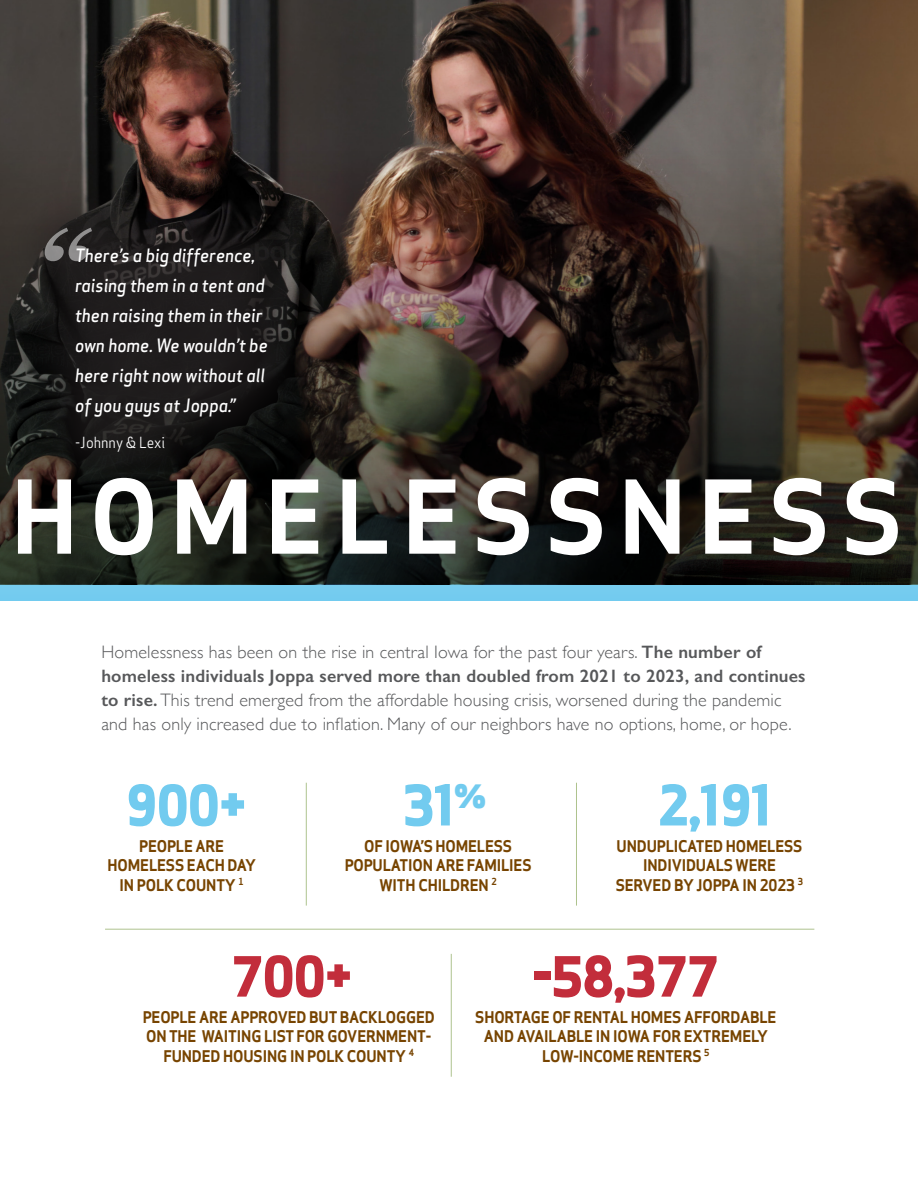
<style>
.page{position:relative;width:918px;height:1188px;background:#fff}
.page>*{position:absolute;margin:0;border:0;box-sizing:border-box;transform-origin:0 0}
.t1{font:700 99px "Apex Sans";letter-spacing:.12em;color:#fff}
.t2{font:italic 700 97.95px "Georgia";color:#fff}
.Body_Copy{font:54px "Apex Sans H Extra Bold Caps";letter-spacing:-.025em;color:#72cbef}
.Body_Copy-2{font:54px "Apex Sans H Extra Bold Caps";letter-spacing:-.025em;color:#c22d3b}
.t3{font:300 18px/24px "Gill Sans";letter-spacing:.01em;color:#57585a}
.t4{font:italic 500 18px/30px "Apex Sans";color:#fff;scale:.93 1}
.Body_Copy-3{font:700 15.75px/19.5px "Apex Sans";letter-spacing:-.01em;color:#774401;text-align:center;scale:.95 1}
.t5{font:15px "Apex Sans";color:#fff;scale:.93 1}
.s1{font-weight:600}
</style>
<div class="page">
<img style="left:0;top:0;width:918px;height:150px">
<div style="left:0;top:226px;width:918px;height:375px;background:#72cbef"></div>
<img style="left:0;top:150px;width:918px;height:434px">
<div style="left:0;top:179px;width:316px;height:321px;background:#231f20;opacity:.75"></div>
<hr style="left:306px;top:783px;width:1px;height:123px;background:#aec38e">
<hr style="left:576px;top:783px;width:1px;height:123px;background:#aec38e">
<hr style="left:105px;top:929px;width:709px;height:1px;background:#aec38e">
<hr style="left:451px;top:954px;width:1px;height:123px;background:#aec38e">
<h2 class="t2" style="left:35px;top:194px;width:53px">“</h2>
<p class="t4" style="left:75px;top:238px;width:209px">There’s a big difference, raising them in a tent and then raising them in their own home. We wouldn’t be here right now without all of you guys at Joppa.”</p>
<p class="t5" style="left:75px;top:430px;width:98px">-Johnny &amp; Lexi</p>
<p class="t1" style="left:11px;top:453px;width:893px">HOMELESSNESS</p>
<p class="t3" style="left:101px;top:639px;width:706px">Homelessness has been on the rise in central Iowa for the past four years. <span class="s1">The number of homeless individuals Joppa served more than doubled from 2021 to 2023, and continues to rise.</span> This trend emerged from the affordable housing crisis, worsened during the pandemic and has only increased due to inflation. Many of our neighbors have no options, home, or hope.</p>
<p class="Body_Copy" style="left:126px;top:771px;width:123px">900+</p>
<p class="Body_Copy-3" style="left:108px;top:836px;width:158px">PEOPLE ARE<br>HOMELESS EACH DAY<br>IN POLK COUNTY <sup>1</sup></p>
<p class="Body_Copy" style="left:403px;top:771px;width:85px">31<sup>%</sup></p>
<p class="Body_Copy-3" style="left:345px;top:836px;width:198px">OF IOWA’S HOMELESS<br>POPULATION ARE FAMILIES<br>WITH CHILDREN <sup>2</sup></p>
<p class="Body_Copy" style="left:657px;top:771px;width:117px">2,191</p>
<p class="Body_Copy-3" style="left:616px;top:836px;width:199px">UNDUPLICATED HOMELESS<br>INDIVIDUALS WERE<br>SERVED BY JOPPA IN 2023 <sup>3</sup></p>
<p class="Body_Copy-2" style="left:231px;top:942px;width:123px">700+</p>
<p class="Body_Copy-3" style="left:143px;top:1007px;width:309px">PEOPLE ARE APPROVED BUT BACKLOGGED<br>ON THE WAITING LIST FOR GOVERNMENT-<br>FUNDED HOUSING IN POLK COUNTY <sup>4</sup></p>
<p class="Body_Copy-2" style="left:532px;top:942px;width:188px">-58,377</p>
<p class="Body_Copy-3" style="left:475px;top:1007px;width:319px">SHORTAGE OF RENTAL HOMES AFFORDABLE<br>AND AVAILABLE IN IOWA FOR EXTREMELY<br>LOW-INCOME RENTERS <sup>5</sup></p>
</div>
